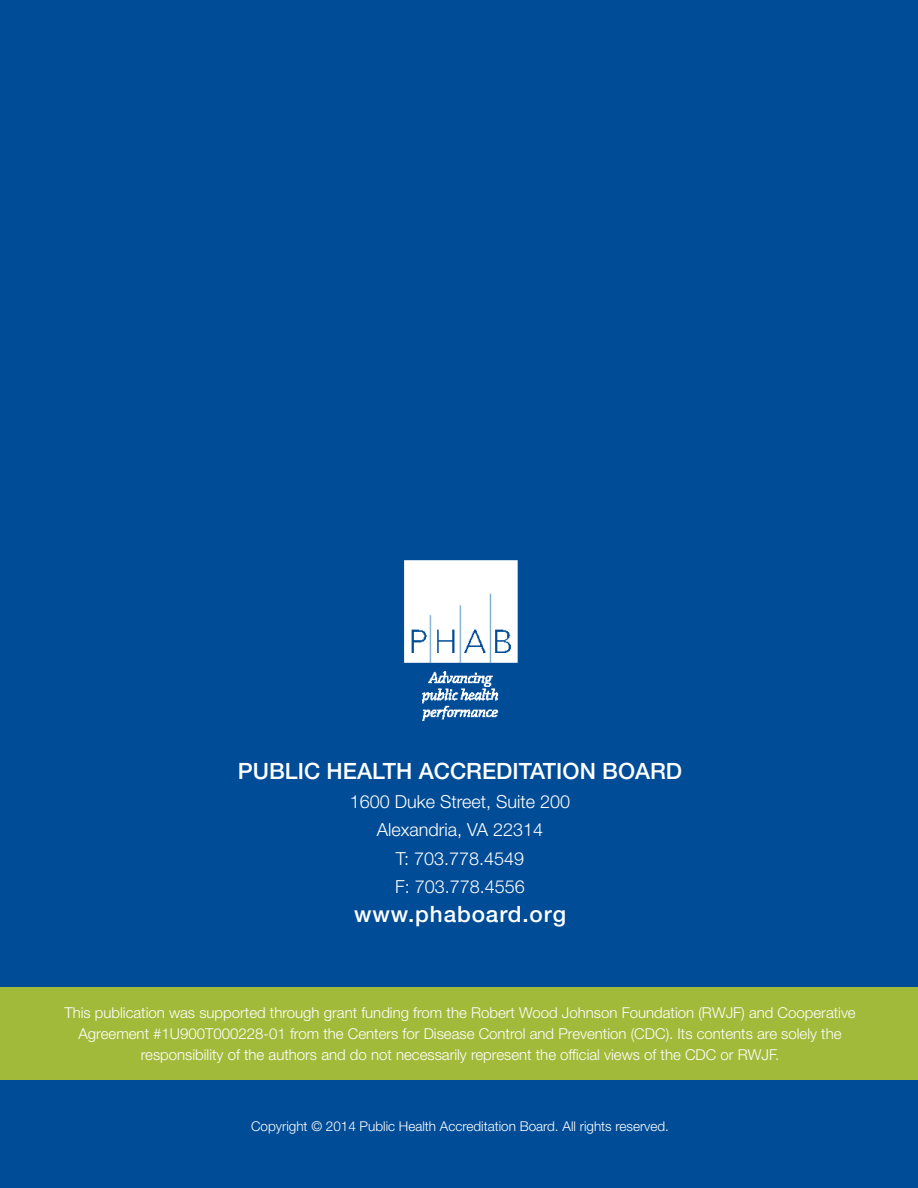
<style>
.page{position:relative;width:918px;height:1188px;background:#004c97}
.page>*{position:absolute;margin:0;border:0;box-sizing:border-box;transform-origin:0 0}
.t1{font:500 22.5px "Helvetica Neue LT Std";color:#fff}
.t2{font:500 22.5px "Helvetica Neue LT Std";letter-spacing:.04em;color:#fff}
.t3{font:300 18px "Helvetica Neue LT Std";color:#fff}
.t4{font:300 15px/21px "Helvetica Neue LT Std";color:#fff;text-align:center}
.t5{font:300 13.5px "Helvetica Neue LT Std";color:#fff}
</style>
<div class="page">
<div style="left:0;top:987px;width:918px;height:93px;background:#a2ba3a"></div>
<img style="left:404px;top:560px;width:114px;height:161px">
<p class="t1" style="left:238px;top:758px;width:446px">PUBLIC HEALTH ACCREDITATION BOARD</p>
<p class="t3" style="left:350px;top:790px;width:222px">1600 Duke Street, Suite 200</p>
<p class="t3" style="left:377px;top:819px;width:168px">Alexandria, VA 22314</p>
<p class="t3" style="left:396px;top:847px;width:130px">T: 703.778.4549</p>
<p class="t3" style="left:395px;top:876px;width:131px">F: 703.778.4556</p>
<p class="t2" style="left:354px;top:900px;width:213px">www.phaboard.org</p>
<p class="t4" style="left:64px;top:1002px;width:793px">This publication was supported through grant funding from the Robert Wood Johnson Foundation (RWJF) and Cooperative<br>Agreement #1U900T000228-01 from the Centers for Disease Control and Prevention (CDC). Its contents are solely the responsibility of the authors and do not necessarily represent the official views of the CDC or RWJF.</p>
<p class="t5" style="left:251px;top:1118px;width:419px">Copyright © 2014 Public Health Accreditation Board. All rights reserved.</p>
</div>
